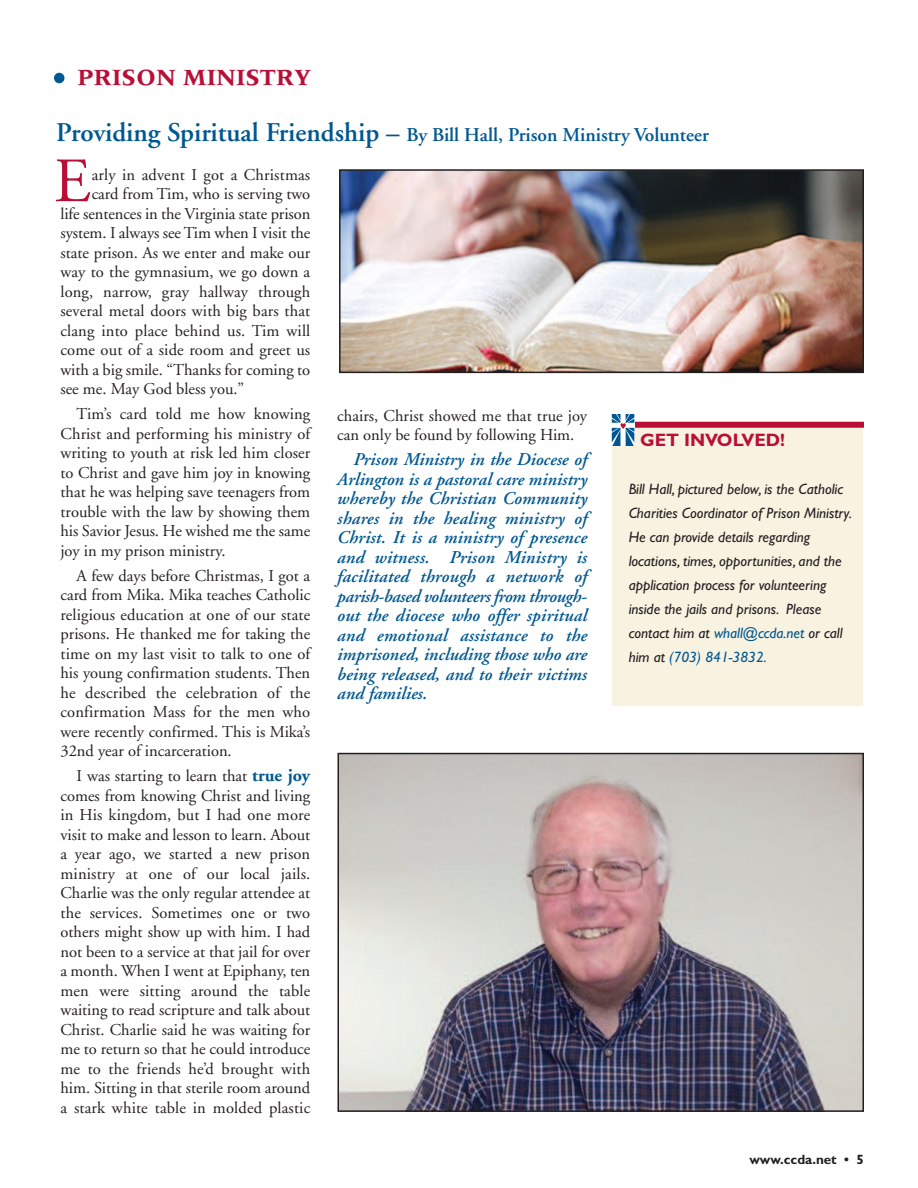
<style>
.page{position:relative;width:918px;height:1188px;background:#fff}
.page>*{position:absolute;margin:0;border:0;box-sizing:border-box;transform-origin:0 0}
.t1{font:63px "Adobe Garamond";color:#b90f36}
.t2{font:700 24px "Meridien";color:#b90f36}
.t3{font:600 19.5px "Adobe Garamond";color:#005890}
.t4{font:italic 600 18px/19.5px "Adobe Garamond";letter-spacing:.005em;color:#005890;text-align:justify}
.t5{font:700 18px "Gill Sans";color:#b90f36}
.t6{font:16.5px/19.5px "Adobe Garamond";color:#231f20;text-align:justify}
.t7{font:italic 15px/24px "Gill Sans";color:#231f20}
.t8{font:700 13.5px "Gill Sans";color:#231f20}
.s1{font-size:27px}
.s2{font-weight:700;font-size:18px;color:#005890}
.s3{color:#005890}
</style>
<div class="page">
<div style="left:54px;top:73px;width:10px;height:10px;background:#005890;border-radius:50%"></div>
<img style="left:341px;top:756px;width:520px;height:353px">
<div style="left:338px;top:753px;width:526px;height:359px;border:2px solid #231f20"></div>
<div style="left:613px;top:424px;width:250px;height:282px;background:#f8f2e1"></div>
<div style="left:627px;top:422px;width:237px;height:6px;background:#b90f36"></div>
<svg style="left:634px;top:414px;width:1px;height:32px"></svg>
<svg style="left:612px;top:414px;width:22px;height:32px"></svg>
<img style="left:342px;top:172px;width:519px;height:198px">
<div style="left:339px;top:169px;width:525px;height:204px;border:2px solid #231f20"></div>
<h2 class="t2" style="left:77px;top:68px;width:236px">PRISON MINISTRY</h2>
<p class="t3" style="left:56px;top:128px;width:654px"><span class="s1">Providing Spiritual Friendship –</span> By Bill Hall, Prison Ministry Volunteer</p>
<h1 class="t1" style="left:54px;top:156px;width:38px">E</h1>
<p class="t6" style="left:92px;top:166px;width:220px">arly in advent I got a Christmas</p>
<p class="t6" style="left:92px;top:186px;width:220px">card from Tim, who is serving two</p>
<p class="t6" style="left:60px;top:205px;width:251px">life sentences in the Virginia state prison</p>
<p class="t6" style="left:60px;top:225px;width:251px">system. I always see Tim when I visit the</p>
<p class="t6" style="left:60px;top:244px;width:251px">state prison. As we enter and make our</p>
<p class="t6" style="left:60px;top:264px;width:251px">way to the gymnasium, we go down a</p>
<p class="t6" style="left:60px;top:283px;width:251px">long, narrow, gray hallway through</p>
<p class="t6" style="left:60px;top:303px;width:251px">several metal doors with big bars that</p>
<p class="t6" style="left:60px;top:322px;width:251px">clang into place behind us. Tim will</p>
<p class="t6" style="left:60px;top:342px;width:251px">come out of a side room and greet us</p>
<p class="t6" style="left:60px;top:361px;width:251px">with a big smile. “Thanks for coming to</p>
<p class="t6" style="left:60px;top:381px;width:185px">see me. May God bless you.”</p>
<p class="t6" style="left:60px;top:406px;width:251px;text-indent:16px">Tim’s card told me how knowing Christ and performing his ministry of writing to youth at risk led him closer to Christ and gave him joy in knowing that he was helping save teenagers from trouble with the law by showing them his Savior Jesus. He wished me the same joy in my prison ministry.</p>
<p class="t6" style="left:60px;top:567px;width:251px;text-indent:16px">A few days before Christmas, I got a card from Mika. Mika teaches Catholic religious education at one of our state prisons. He thanked me for taking the time on my last visit to talk to one of his young confirmation students. Then he described the celebration of the confirmation Mass for the men who were recently confirmed. This is Mika’s 32nd year of incarceration.</p>
<p class="t6" style="left:60px;top:768px;width:251px;text-indent:16px">I was starting to learn that <span class="s2">true joy </span>comes from knowing Christ and living in His kingdom, but I had one more visit to make and lesson to learn. About a year ago, we started a new prison ministry at one of our local jails.<br>Charlie was the only regular attendee at the services. Sometimes one or two others might show up with him. I had not been to a service at that jail for over a month. When I went at Epiphany, ten men were sitting around the table waiting to read scripture and talk about Christ. Charlie said he was waiting for me to return so that he could introduce me to the friends he’d brought with him. Sitting in that sterile room around a stark white table in molded plastic</p>
<p class="t6" style="left:337px;top:407px;width:251px">chairs, Christ showed me that true joy can only be found by following Him.</p>
<p class="t4" style="left:337px;top:452px;width:251px;text-indent:16px">Prison Ministry in the Diocese of Arlington is a pastoral care ministry whereby the Christian Community shares in the healing ministry of Christ. It is a ministry of presence and witness. Prison Ministry is facilitated through a network of parish-based volunteers from through&shy;out the diocese who offer spiritual and emotional assistance to the imprisoned, including those who are being released, and to their victims and families.</p>
<p class="t5" style="left:640px;top:433px;width:147px">GET INVOLVED!</p>
<p class="t7" style="left:629px;top:478px;width:225px">Bill Hall, pictured below, is the Catholic Charities Coordinator of Prison Ministry.<br>He can provide details regarding locations, times, opportunities, and the application process for volunteering inside the jails and prisons. Please contact him at <span class="s3">whall@ccda.net</span> or call him at <span class="s3">(703) 841-3832.</span></p>
<p class="t8" style="left:749px;top:1154px;width:116px">www.ccda.net • 5</p>
</div>
